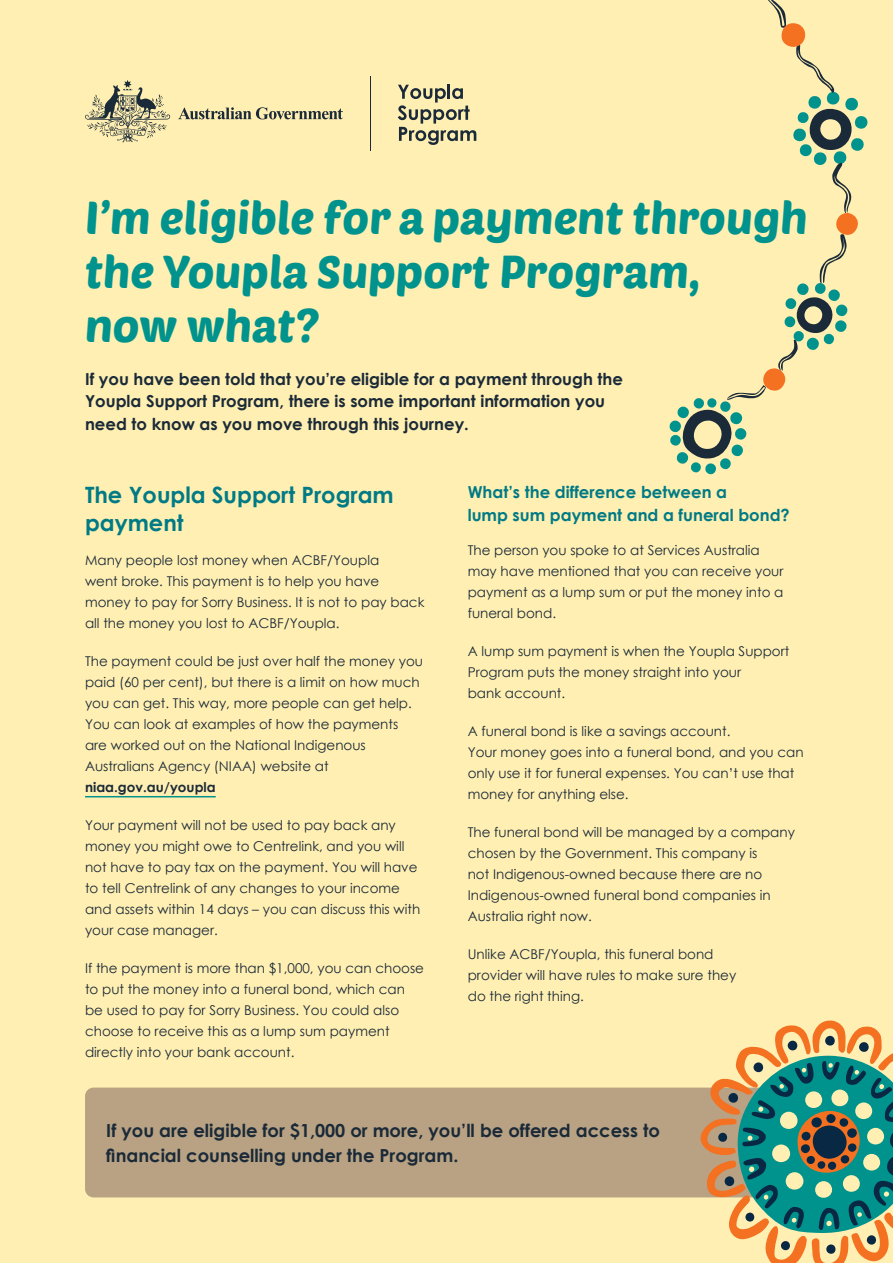
<style>
.page{position:relative;width:893px;height:1263px;background:#ffefb2}
.page>*{position:absolute;margin:0;border:0;box-sizing:border-box;transform-origin:0 0}
.Heading_2{font:45px/54px "Poetsen One";color:#00938d}
.Heading_4{font:700 22.5px/28.5px "Century Gothic";color:#007a85}
.Intro_para{font:700 18px/25.5px "Century Gothic";color:#1b2a38}
.Intro_para-2{font:700 16.5px/22.5px "Century Gothic";color:#1b2a38}
.Intro_para-3{font:700 16.5px/22.5px "Century Gothic";color:#007a85}
.Body{font:13.5px/21px "Century Gothic";color:#1b2a38}
.s1{font-weight:700}
</style>
<div class="page">
<svg style="left:398px;top:84px;width:78px;height:61px"></svg>
<hr style="left:370px;top:76px;width:1px;height:74px;background:#1b2a38">
<svg style="left:178px;top:107px;width:165px;height:12px"></svg>
<svg style="left:85px;top:80px;width:85px;height:62px"></svg>
<hr style="left:85px;top:796px;width:131px;height:1px;background:#00938d">
<div style="left:85px;top:1087px;width:723px;height:110px;background:#b8a283;border-radius:9px"></div>
<svg style="left:669px;top:0;width:199px;height:474px"></svg>
<svg style="left:700px;top:1020px;width:186px;height:243px"></svg>
<svg style="left:718px;top:1036px;width:175px;height:218px"></svg>
<p class="Heading_2" style="left:85px;top:189px;width:724px">I’m eligible for a payment through the Youpla Support Program,<br>now what?</p>
<p class="Intro_para-2" style="left:85px;top:367px;width:539px">If you have been told that you’re eligible for a payment through the<br>Youpla Support Program, there is some important information you need to know as you move through this journey.</p>
<p class="Heading_4" style="left:85px;top:479px;width:310px">The Youpla Support Program payment</p>
<p class="Body" style="left:85px;top:550px;width:341px">Many people lost money when ACBF/Youpla<br>went broke. This payment is to help you have money to pay for Sorry Business. It is not to pay back all the money you lost to ACBF/Youpla.</p>
<p class="Body" style="left:85px;top:651px;width:339px">The payment could be just over half the money you paid (60 per cent), but there is a limit on how much you can get. This way, more people can get help.<br>You can look at examples of how the payments are worked out on the National Indigenous Australians Agency (NIAA) website at <span class="s1">niaa.gov.au/youpla</span></p>
<p class="Body" style="left:85px;top:815px;width:337px">Your payment will not be used to pay back any money you might owe to Centrelink, and you will not have to pay tax on the payment. You will have to tell Centrelink of any changes to your income and assets within 14 days – you can discuss this with your case manager.</p>
<p class="Body" style="left:85px;top:958px;width:341px">If the payment is more than $1,000, you can choose to put the money into a funeral bond, which can be used to pay for Sorry Business. You could also choose to receive this as a lump sum payment directly into your bank account.</p>
<p class="Intro_para-3" style="left:468px;top:480px;width:324px">What’s the difference between a<br>lump sum payment and a funeral bond?</p>
<p class="Body" style="left:468px;top:539px;width:317px">The person you spoke to at Services Australia may have mentioned that you can receive your payment as a lump sum or put the money into a funeral bond.</p>
<p class="Body" style="left:468px;top:640px;width:323px">A lump sum payment is when the Youpla Support<br>Program puts the money straight into your<br>bank account.</p>
<p class="Body" style="left:468px;top:720px;width:337px">A funeral bond is like a savings account.<br>Your money goes into a funeral bond, and you can only use it for funeral expenses. You can’t use that money for anything else.</p>
<p class="Body" style="left:468px;top:821px;width:329px">The funeral bond will be managed by a company chosen by the Government. This company is<br>not Indigenous-owned because there are no Indigenous-owned funeral bond companies in Australia right now.</p>
<p class="Body" style="left:468px;top:943px;width:270px">Unlike ACBF/Youpla, this funeral bond provider will have rules to make sure they do the right thing.</p>
<p class="Intro_para" style="left:106px;top:1116px;width:555px">If you are eligible for $1,000 or more, you’ll be offered access to financial counselling under the Program.</p>
</div>
